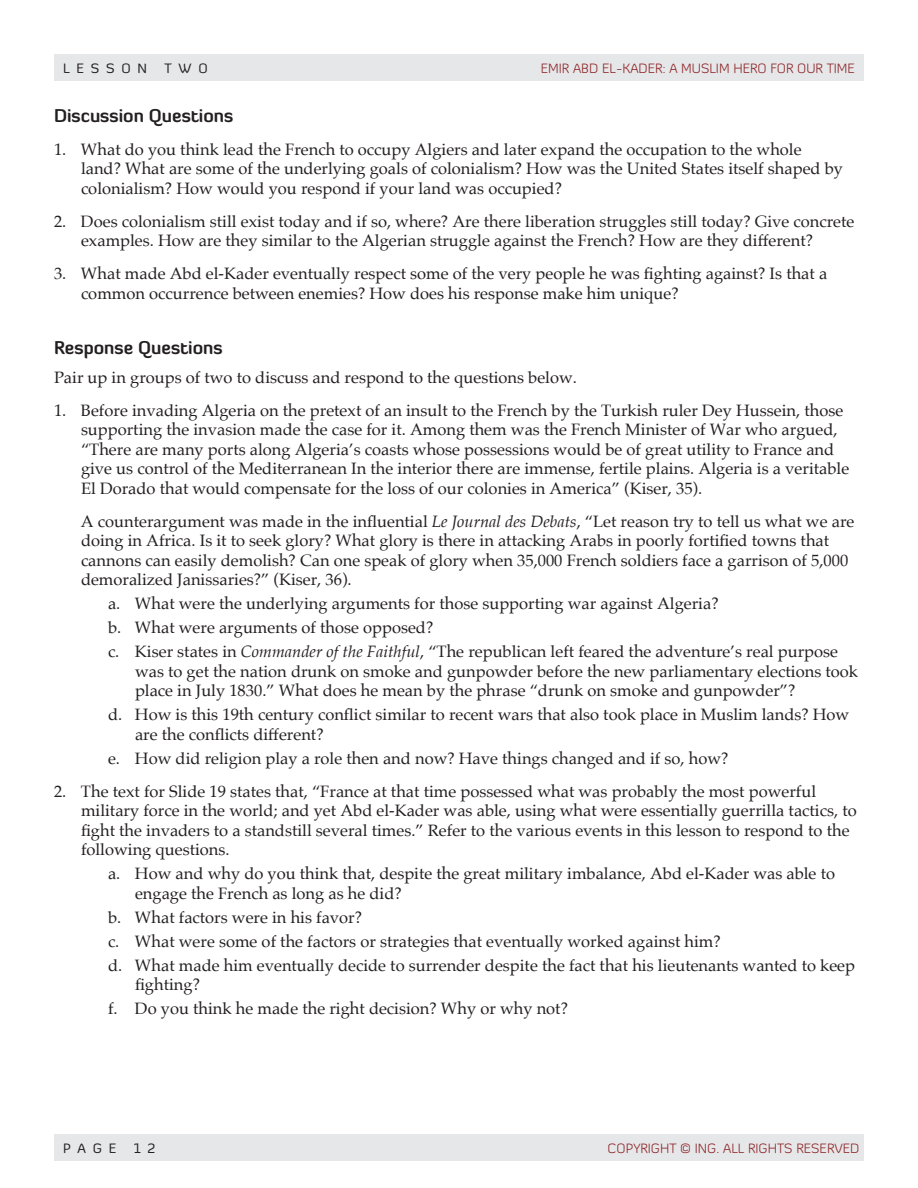
<style>
.page{position:relative;width:918px;height:1188px;background:#fff}
.page>*{position:absolute;margin:0;border:0;box-sizing:border-box;transform-origin:0 0}
.SubHead1{font:700 18px "Diavlo";color:#231f20}
.t1{font:16.5px/19.5px "Palatino";color:#231f20}
.t2{font:300 13.5px "Diavlo";color:#881a1d}
.t3{font:13.5px "Diavlo";letter-spacing:.5em;color:#231f20}
.s1{font-style:italic}
</style>
<div class="page">
<div style="left:54px;top:1134px;width:810px;height:27px;background:#e6e7e9"></div>
<div style="left:54px;top:54px;width:810px;height:27px;background:#e6e7e9"></div>
<p class="t3" style="left:63px;top:59px;width:86px">LESSON</p>
<p class="t3" style="left:164px;top:59px;width:45px">TWO</p>
<p class="t2" style="left:541px;top:60px;width:316px">EMIR ABD EL-KADER: A MUSLIM HERO FOR OUR TIME</p>
<p class="SubHead1" style="left:54px;top:104px;width:181px">Discussion Questions</p>
<p class="t1" style="left:81px;top:139px;width:764px;text-indent:-27px">1. What do you think lead the French to occupy Algiers and later expand the occupation to the whole land? What are some of the underlying goals of colonialism? How was the United States itself shaped by colonialism? How would you respond if your land was occupied?</p>
<p class="t1" style="left:81px;top:211px;width:775px;text-indent:-27px">2. Does colonialism still exist today and if so, where? Are there liberation struggles still today? Give concrete examples. How are they similar to the Algerian struggle against the French? How are they different?</p>
<p class="t1" style="left:81px;top:264px;width:748px;text-indent:-27px">3. What made Abd el-Kader eventually respect some of the very people he was fighting against? Is that a common occurrence between enemies? How does his response make him unique?</p>
<p class="SubHead1" style="left:54px;top:336px;width:170px">Response Questions</p>
<p class="t1" style="left:54px;top:367px;width:525px">Pair up in groups of two to discuss and respond to the questions below.</p>
<p class="t1" style="left:81px;top:400px;width:770px;text-indent:-27px">1. Before invading Algeria on the pretext of an insult to the French by the Turkish ruler Dey Hussein, those supporting the invasion made the case for it. Among them was the French Minister of War who argued, “There are many ports along Algeria’s coasts whose possessions would be of great utility to France and give us control of the Mediterranean In the interior there are immense, fertile plains. Algeria is a veritable El Dorado that would compensate for the loss of our colonies in America” (Kiser, 35).</p>
<p class="t1" style="left:81px;top:511px;width:775px">A counterargument was made in the influential <span class="s1">Le Journal des Debats</span>, “Let reason try to tell us what we are doing in Africa. Is it to seek glory? What glory is there in attacking Arabs in poorly fortified towns that cannons can easily demolish? Can one speak of glory when 35,000 French soldiers face a garrison of 5,000 demoralized Janissaries?” (Kiser, 36).</p>
<p class="t1" style="left:108px;top:594px;width:612px">a. What were the underlying arguments for those supporting war against Algeria?</p>
<p class="t1" style="left:108px;top:618px;width:327px">b. What were arguments of those opposed?</p>
<p class="t1" style="left:135px;top:642px;width:725px;text-indent:-27px">c. Kiser states in <span class="s1">Commander of the Faithful</span>, “The republican left feared the adventure’s real purpose was to get the nation drunk on smoke and gunpowder before the new parliamentary elections took place in July 1830.” What does he mean by the phrase “drunk on smoke and gunpowder”?</p>
<p class="t1" style="left:135px;top:705px;width:716px;text-indent:-27px">d. How is this 19th century conflict similar to recent wars that also took place in Muslim lands? How are the conflicts different?</p>
<p class="t1" style="left:108px;top:748px;width:622px">e. How did religion play a role then and now? Have things changed and if so, how?</p>
<p class="t1" style="left:81px;top:781px;width:777px;text-indent:-27px">2. The text for Slide 19 states that, “France at that time possessed what was probably the most powerful military force in the world; and yet Abd el-Kader was able, using what were essentially guerrilla tactics, to fight the invaders to a standstill several times.” Refer to the various events in this lesson to respond to the following questions.</p>
<p class="t1" style="left:135px;top:864px;width:702px;text-indent:-27px">a. How and why do you think that, despite the great military imbalance, Abd el-Kader was able to engage the French as long as he did?</p>
<p class="t1" style="left:108px;top:907px;width:256px">b. What factors were in his favor?</p>
<p class="t1" style="left:108px;top:931px;width:614px">c. What were some of the factors or strategies that eventually worked against him?</p>
<p class="t1" style="left:135px;top:955px;width:722px;text-indent:-27px">d. What made him eventually decide to surrender despite the fact that his lieutenants wanted to keep fighting?</p>
<p class="t1" style="left:108px;top:999px;width:462px">f. Do you think he made the right decision? Why or why not?</p>
<p class="t3" style="left:63px;top:1139px;width:55px">PAGE</p>
<p class="t3" style="left:134px;top:1139px;width:23px">1 2</p>
<p class="t2" style="left:608px;top:1140px;width:253px">COPYRIGHT © ING. ALL RIGHTS RESERVED</p>
</div>
